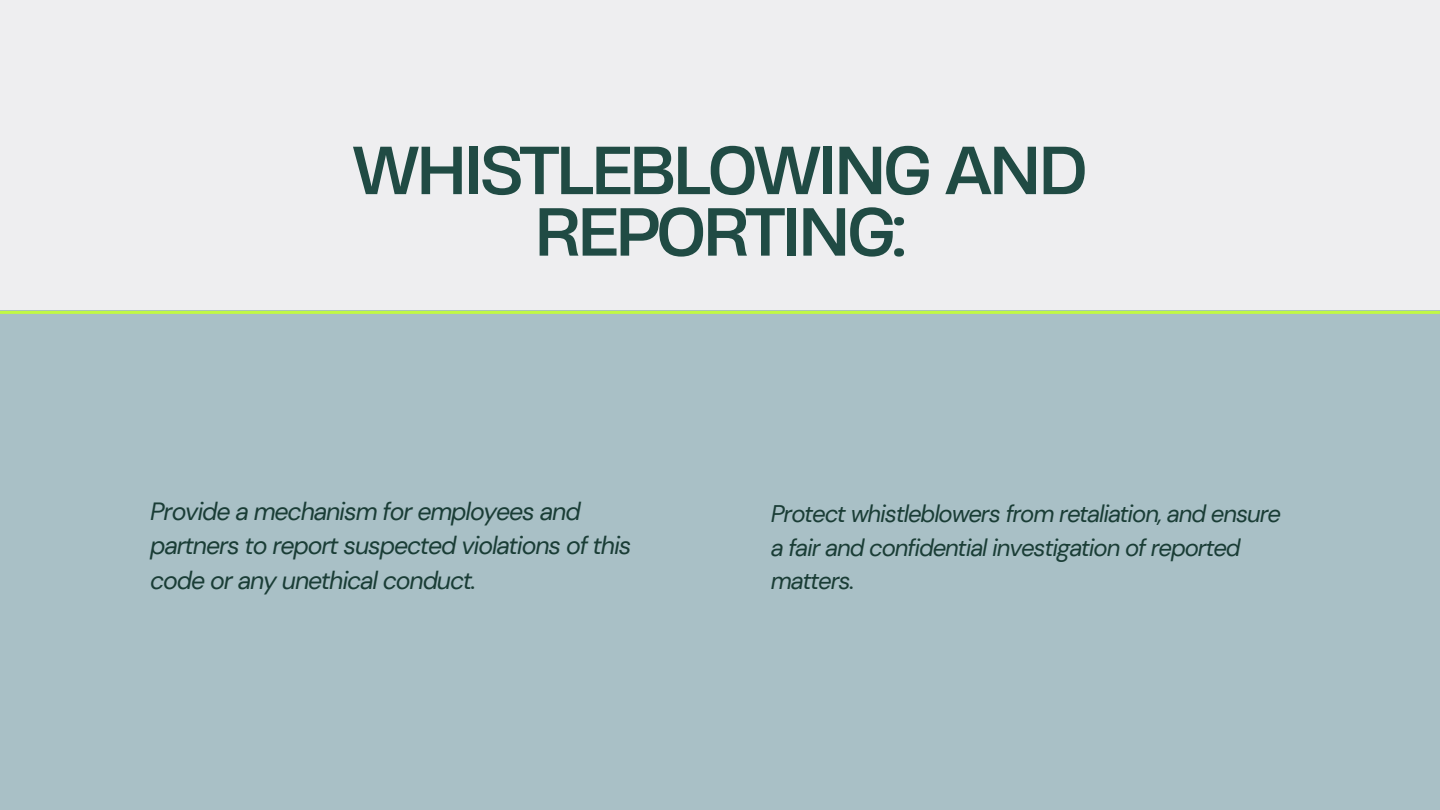
<style>
.page{position:relative;width:1440px;height:810px;background:#eeeef0}
.page>*{position:absolute;margin:0;border:0;box-sizing:border-box;transform-origin:0 0}
.t1{font:63.8px/61.5px "Heading Now 74";letter-spacing:-.055em;color:#204b44;text-align:center}
.t2{font:italic 24.9px/34.7px "DM Sans";letter-spacing:-.045em;color:#1a3d36}
.t3{font:italic 24px/33.4px "DM Sans";letter-spacing:-.045em;color:#1a3d36}
</style>
<div class="page">
<div style="left:0;top:311px;width:1440px;height:499px;background:#a9c0c6"></div>
<hr style="left:0;top:311px;width:1440px;height:3px;background:#c1f944">
<p class="t1" style="left:352px;top:138px;width:737px">WHISTLEBLOWING AND<br>REPORTING:</p>
<p class="t2" style="left:150px;top:494px;width:483px">Provide a mechanism for employees and partners to report suspected violations of this code or any unethical conduct.</p>
<p class="t3" style="left:771px;top:498px;width:512px">Protect whistleblowers from retaliation, and ensure a fair and confidential investigation of reported matters.</p>
</div>
